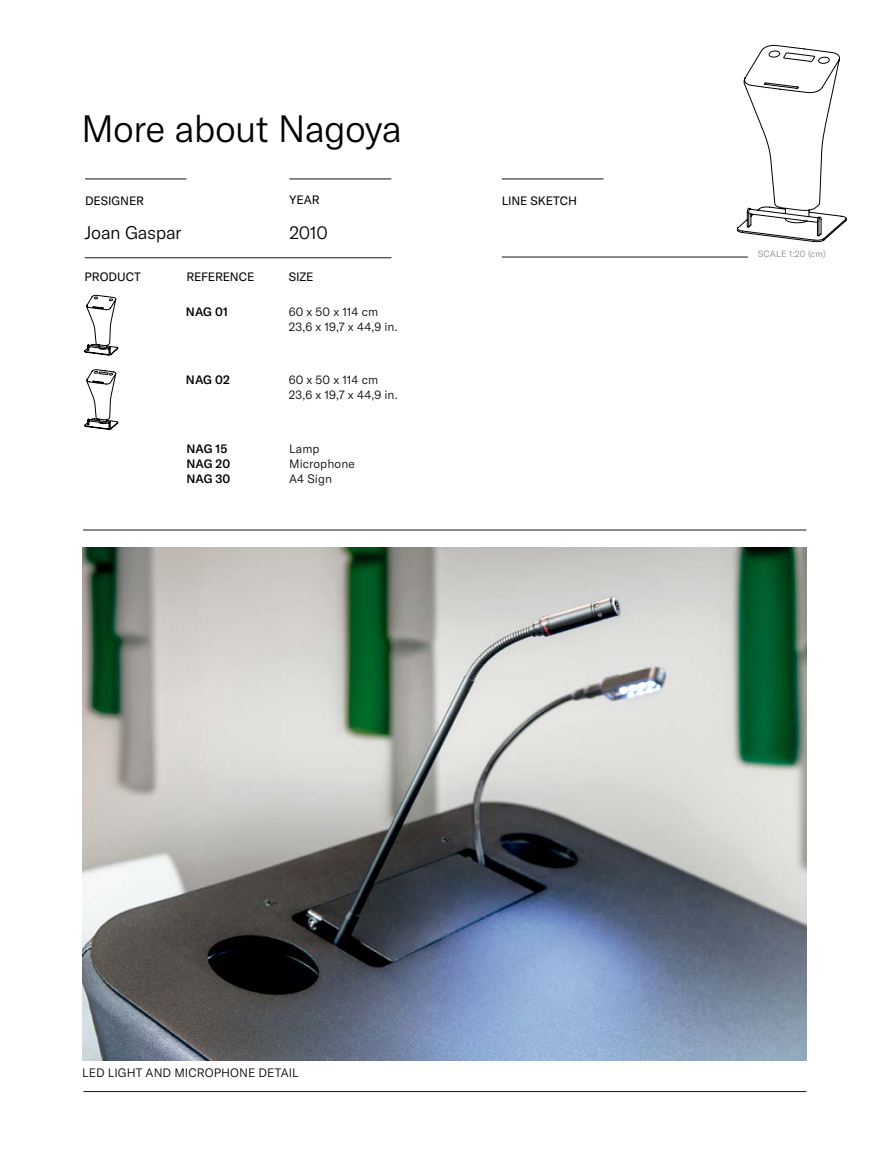
<style>
.page{position:relative;width:893px;height:1170px;background:#fff}
.page>*{position:absolute;margin:0;border:0;box-sizing:border-box;transform-origin:0 0}
.t1{font:300 37.5px "GT America";letter-spacing:-.025em;color:#000}
.t2{font:300 18px "GT America";letter-spacing:-.02em;color:#000}
.t3{font:300 12px/15px "GT America";letter-spacing:.005em;color:#000}
.t4{font:12px "GT America";letter-spacing:-.005em;color:#000}
.t5{font:500 12px/15px "GT America";letter-spacing:.005em;color:#000}
.t6{font:300 9px "GT America";letter-spacing:.015em;color:#89878c}
</style>
<div class="page">
<hr style="left:85px;top:257px;width:306px;height:1px;background:#12171d">
<hr style="left:289px;top:178px;width:102px;height:1px;background:#12171d">
<hr style="left:85px;top:178px;width:101px;height:1px;background:#12171d">
<hr style="left:502px;top:257px;width:246px;height:1px;background:#12171d">
<hr style="left:502px;top:178px;width:101px;height:1px;background:#12171d">
<hr style="left:83px;top:1091px;width:723px;height:1px;background:#12171d">
<hr style="left:83px;top:529px;width:723px;height:1px;background:#12171d">
<svg style="left:737px;top:45px;width:109px;height:197px"></svg>
<svg style="left:85px;top:369px;width:33px;height:60px"></svg>
<svg style="left:84px;top:295px;width:34px;height:60px"></svg>
<img style="left:82px;top:547px;width:724px;height:513px">
<h1 class="t1" style="left:81px;top:106px;width:322px">More about Nagoya</h1>
<p class="t4" style="left:85px;top:194px;width:61px">DESIGNER</p>
<p class="t4" style="left:289px;top:193px;width:32px">YEAR</p>
<h2 class="t2" style="left:85px;top:222px;width:99px">Joan Gaspar</h2>
<h2 class="t2" style="left:289px;top:222px;width:40px">2010</h2>
<p class="t4" style="left:85px;top:270px;width:58px">PRODUCT</p>
<p class="t4" style="left:186px;top:270px;width:70px">REFERENCE</p>
<p class="t4" style="left:289px;top:270px;width:26px">SIZE</p>
<p class="t5" style="left:186px;top:304px;width:44px">NAG 01</p>
<p class="t3" style="left:289px;top:304px;width:110px">60 x 50 x 114 cm<br>23,6 x 19,7 x 44,9 in.</p>
<p class="t5" style="left:186px;top:372px;width:45px">NAG 02</p>
<p class="t5" style="left:186px;top:441px;width:46px">NAG 15<br>NAG 20<br>NAG 30</p>
<p class="t3" style="left:289px;top:372px;width:110px">60 x 50 x 114 cm<br>23,6 x 19,7 x 44,9 in.</p>
<p class="t3" style="left:289px;top:441px;width:67px">Lamp<br>Microphone<br>A4 Sign</p>
<p class="t4" style="left:502px;top:194px;width:77px">LINE SKETCH</p>
<p class="t6" style="left:758px;top:249px;width:69px">SCALE 1:20 (cm)</p>
<p class="t3" style="left:82px;top:1065px;width:218px">LED LIGHT AND MICROPHONE DETAIL</p>
</div>
